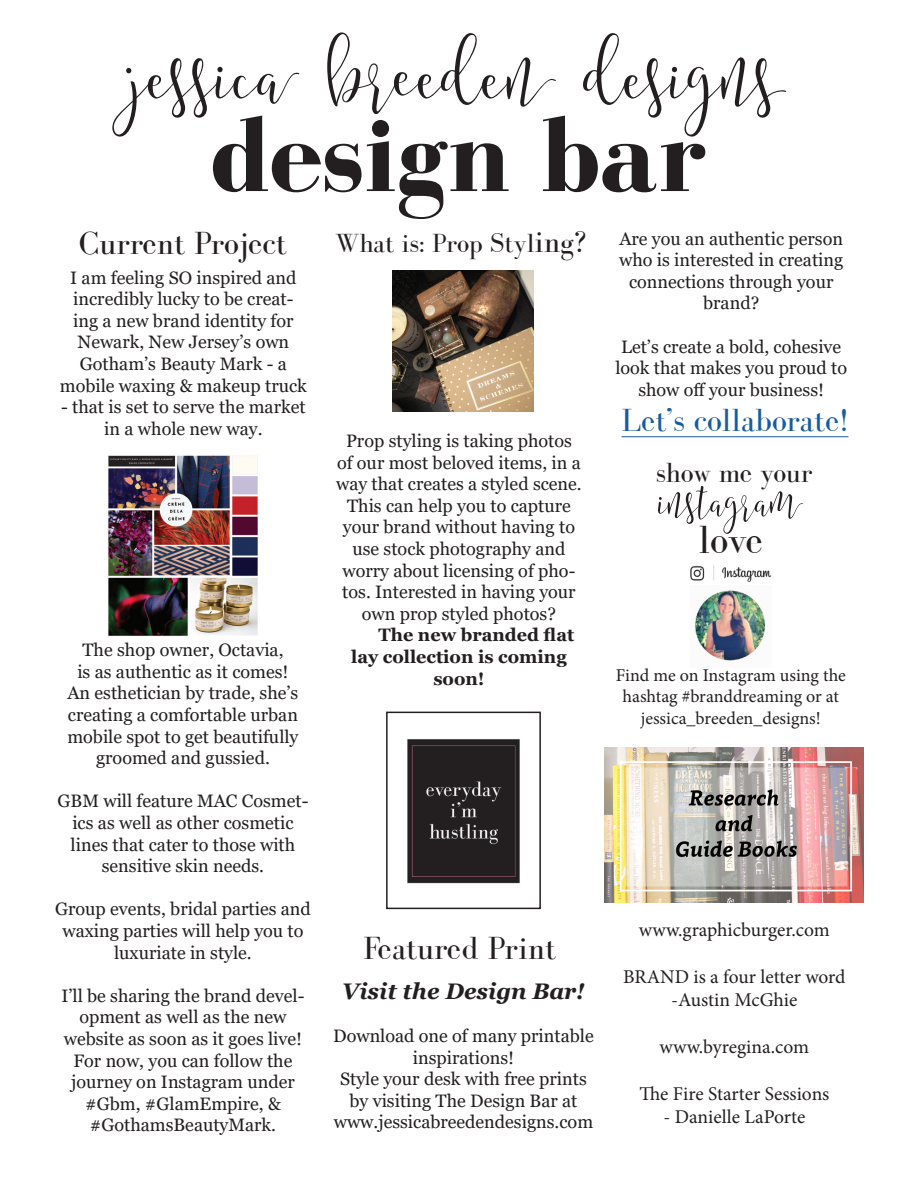
<style>
.page{position:relative;width:918px;height:1188px;background:#fff}
.page>*{position:absolute;margin:0;border:0;box-sizing:border-box;transform-origin:0 0}
.t1{font:108px "Amberlight";color:#231f20}
.t2{font:700 108px "Bodoni FLF";color:#231f20}
.t3{font:57px "Amberlight";color:#231f20}
.t4{font:40.5px "Bodoni FLF";color:#231f20}
.t5{font:33px "Bodoni FLF";color:#231f20}
.t6{font:33px "Bodoni FLF";color:#175d9e}
.t7{font:28.5px "Bodoni FLF";letter-spacing:-.02em;color:#231f20}
.t8{font:27px "Bodoni FLF";letter-spacing:-.005em;color:#231f20}
.t9{font:italic 700 22.5px "Georgia";color:#231f20}
.t10{font:19.5px "Minion Pro";color:#231f20}
.t11{font:18px/21.6px "Georgia";color:#231f20;text-align:center}
.t12{font:18px/21.6px "Minion Pro";color:#231f20;text-align:center}
.t13{font:700 18px "Georgia";color:#231f20}
.s1{font-size:31.5px}
</style>
<div class="page">
<hr style="left:622px;top:436px;width:226px;height:1px;background:#175d9e">
<img style="left:108px;top:455px;width:150px;height:181px">
<img style="left:605px;top:747px;width:259px;height:155px">
<img style="left:690px;top:565px;width:81px;height:17px">
<img style="left:695px;top:590px;width:71px;height:71px">
<img style="left:386px;top:739px;width:155px;height:171px">
<img style="left:392px;top:270px;width:141px;height:142px">
<div style="left:386px;top:712px;width:155px;height:197px;border:2px solid #231f20"></div>
<p class="t1" style="left:131px;top:-1px;width:657px">jessica breeden designs</p>
<p class="t2" style="left:210px;top:97px;width:499px">design bar</p>
<p class="t5" style="left:79px;top:225px;width:210px">Current Project</p>
<p class="t11" style="left:60px;top:267px;width:249px">I am feeling SO inspired and incredibly lucky to be creat&shy;ing a new brand identity for<br>Newark, New Jersey’s own<br>Gotham’s Beauty Mark - a mobile waxing &amp; makeup truck</p>
<p class="t11" style="left:61px;top:397px;width:246px">- that is set to serve the market in a whole new way.</p>
<p class="t11" style="left:67px;top:640px;width:233px">The shop owner, Octavia,<br>is as authentic as it comes!<br>An esthetician by trade, she’s creating a comfortable urban mobile spot to get beautifully groomed and gussied.</p>
<p class="t11" style="left:58px;top:791px;width:252px">GBM will feature MAC Cosmet&shy;ics as well as other cosmetic lines that cater to those with sensitive skin needs.</p>
<p class="t11" style="left:55px;top:899px;width:257px">Group events, bridal parties and waxing parties will help you to luxuriate in style.</p>
<p class="t11" style="left:61px;top:985px;width:245px">I’ll be sharing the brand devel&shy;opment as well as the new website as soon as it goes live!<br>For now, you can follow the journey on Instagram under #Gbm, #GlamEmpire, &amp; #GothamsBeautyMark.</p>
<p class="t8" style="left:335px;top:229px;width:253px">What is: Prop Styl<span class="s1">ing?</span></p>
<p class="t11" style="left:336px;top:430px;width:247px">Prop styling is taking photos of our most beloved items, in a way that creates a styled scene.<br>This can help you to capture your brand without having to use stock photography and worry about licensing of pho&shy;tos. Interested in having your own prop styled photos?</p>
<p class="t13" style="left:379px;top:624px;width:197px">The new branded flat</p>
<p class="t13" style="left:351px;top:645px;width:217px">lay collection is coming</p>
<p class="t13" style="left:433px;top:667px;width:53px">soon!</p>
<p class="t11" style="left:619px;top:228px;width:226px">Are you an authentic person who is interested in creating connections through your brand?</p>
<p class="t11" style="left:615px;top:336px;width:233px">Let’s create a bold, cohesive look that makes you proud to show off your business!</p>
<p class="t6" style="left:622px;top:402px;width:228px">Let’s collaborate!</p>
<p class="t7" style="left:656px;top:457px;width:158px">show me your</p>
<p class="t3" style="left:658px;top:461px;width:147px">instagram</p>
<p class="t4" style="left:699px;top:517px;width:66px">love</p>
<p class="t12" style="left:616px;top:664px;width:232px">Find me on Instagram using the hashtag #branddreaming or at jessica_breeden_designs!</p>
<p class="t5" style="left:363px;top:931px;width:195px">Featured Print</p>
<p class="t9" style="left:342px;top:976px;width:244px">Visit the Design Bar!</p>
<p class="t11" style="left:333px;top:1025px;width:262px">Download one of many printable inspirations!</p>
<p class="t11" style="left:334px;top:1069px;width:261px">Style your desk with free prints by visiting The Design Bar at www.jessicabreedendesigns.com</p>
<p class="t10" style="left:639px;top:916px;width:192px">www.graphicburger.com</p>
<p class="t10" style="left:623px;top:963px;width:224px">BRAND is a four letter word</p>
<p class="t10" style="left:671px;top:987px;width:128px">-Austin McGhie</p>
<p class="t10" style="left:660px;top:1033px;width:151px">www.byregina.com</p>
<p class="t10" style="left:639px;top:1080px;width:192px">The Fire Starter Sessions</p>
<p class="t10" style="left:663px;top:1104px;width:143px">- Danielle LaPorte</p>
</div>
